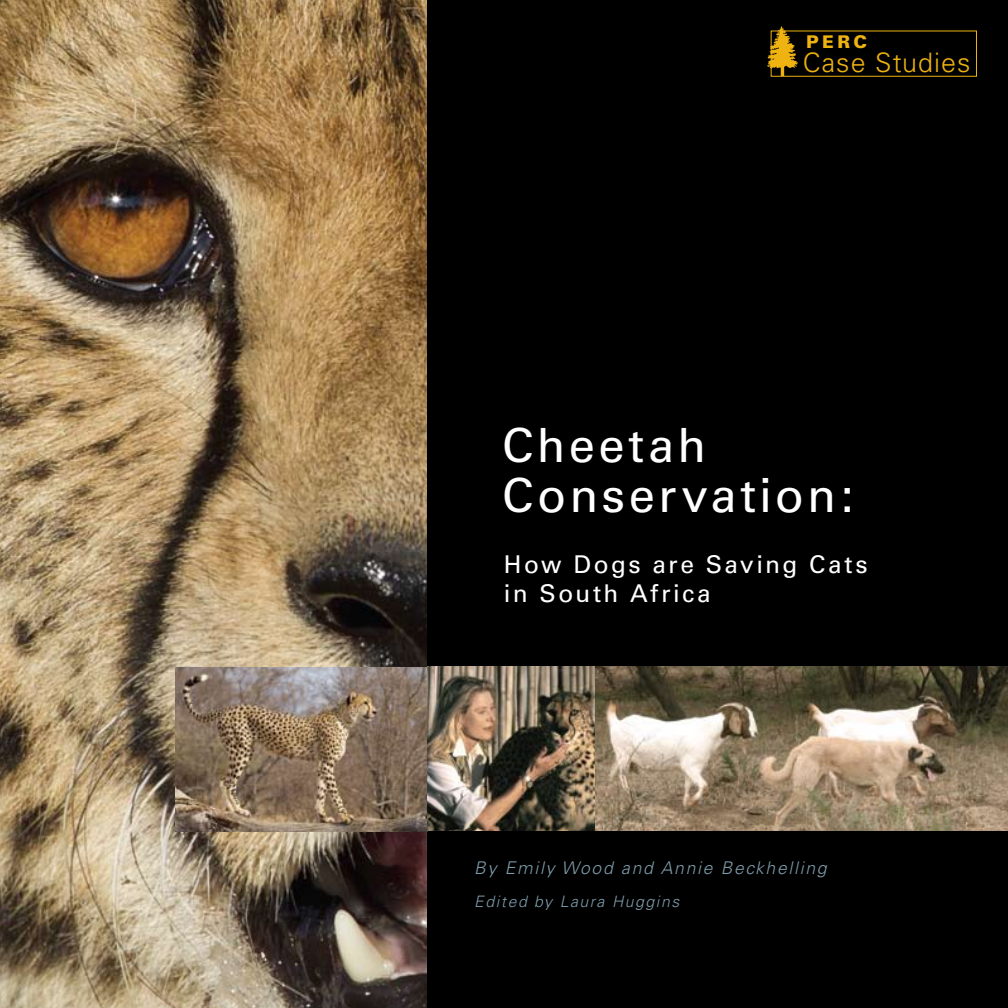
<style>
.page{position:relative;width:1008px;height:1008px;background:#fff}
.page>*{position:absolute;margin:0;border:0;box-sizing:border-box;transform-origin:0 0}
.t1{font:47.25px/50.8px "Univers";letter-spacing:.065em;color:#fff}
.t2{font:300 26.78px "Univers";letter-spacing:.04em;color:#eeb211}
.t3{font:24.5px/29.4px "Univers";letter-spacing:.1em;color:#fff}
.t4{font:italic 300 17.5px "Univers";letter-spacing:.1em;color:#7e9cab}
.t5{font:900 17.5px "Univers";color:#eeb211}
.t6{font:italic 300 15.75px "Univers";letter-spacing:.1em;color:#7e9cab}
</style>
<div class="page">
<div style="left:427px;top:0;width:581px;height:1008px;background:#000"></div>
<div style="left:771px;top:31px;width:206px;height:46px;background:#000;border:1px solid #eeb211"></div>
<svg style="left:767px;top:26px;width:33px;height:50px"></svg>
<img style="left:0;top:0;width:427px;height:1008px">
<img style="left:175px;top:667px;width:420px;height:164px">
<img style="left:595px;top:667px;width:413px;height:164px">
<p class="t5" style="left:806px;top:31px;width:63px">PERC</p>
<p class="t2" style="left:803px;top:46px;width:169px">Case Studies</p>
<h1 class="t1" style="left:502px;top:420px;width:353px">Cheetah<br>Conservation:</h1>
<p class="t3" style="left:504px;top:550px;width:365px">How Dogs are Saving Cats in South Africa</p>
<p class="t4" style="left:474px;top:857px;width:354px">By Emily Wood and Annie Beckhelling</p>
<p class="t6" style="left:474px;top:891px;width:207px">Edited by Laura Huggins</p>
</div>
